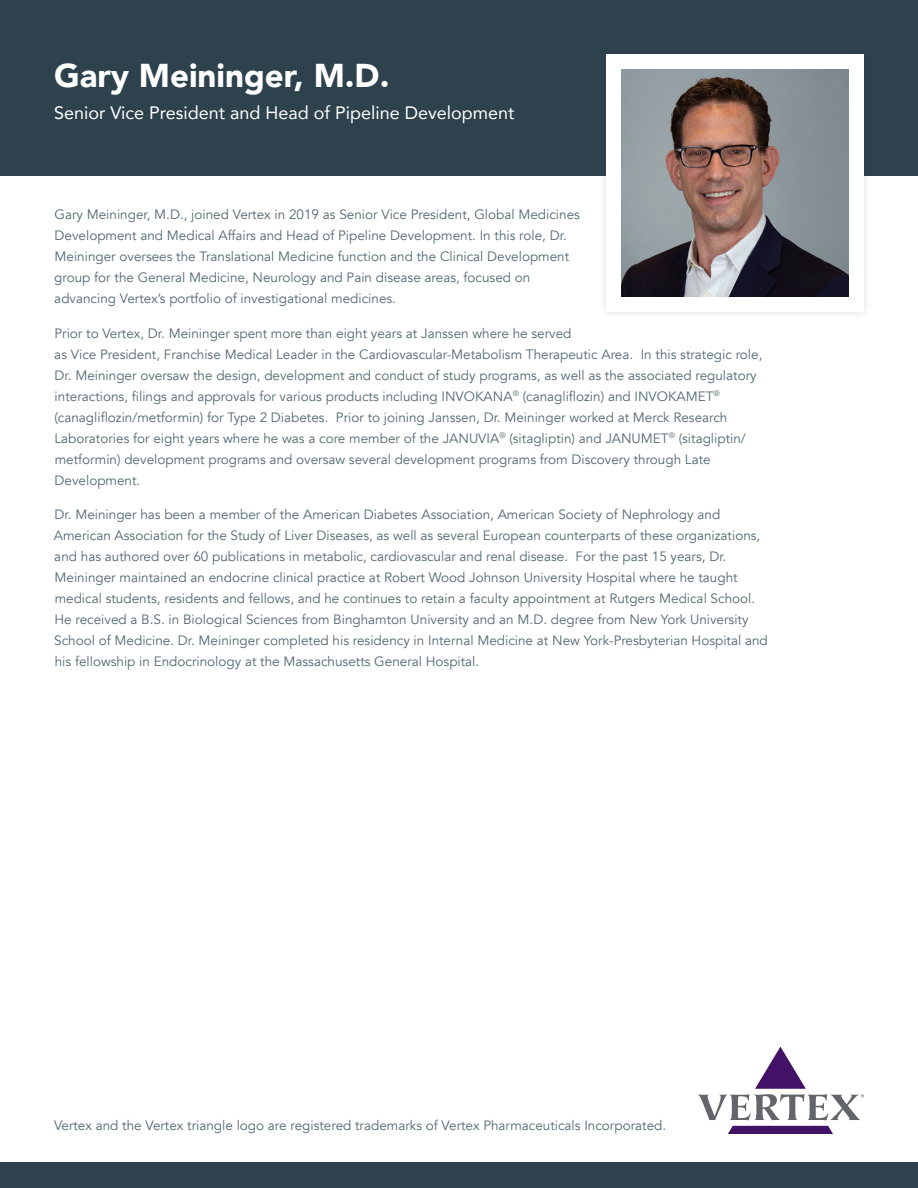
<style>
.page{position:relative;width:918px;height:1188px;background:#fff}
.page>*{position:absolute;margin:0;border:0;box-sizing:border-box;transform-origin:0 0}
.t1{font:900 33px "Avenir";color:#fff}
.t2{font:18px "Avenir";color:#fff}
.Body{font:13.5px/21px "Avenir";color:#526872}
</style>
<div class="page">
<div style="left:0;top:1162px;width:918px;height:26px;background:#2d424d"></div>
<svg style="left:698px;top:1047px;width:166px;height:87px"></svg>
<div style="left:0;top:0;width:918px;height:176px;background:#2d424d"></div>
<div style="left:598px;top:46px;width:274px;height:274px;background:#231f20;opacity:.14"></div>
<img style="left:622px;top:70px;width:226px;height:226px">
<div style="left:606px;top:54px;width:258px;height:258px;border:15px solid #fff"></div>
<p class="t1" style="left:54px;top:47px;width:337px">Gary Meininger, M.D.</p>
<p class="t2" style="left:54px;top:98px;width:462px">Senior Vice President and Head of Pipeline Development</p>
<p class="Body" style="left:54px;top:204px;width:527px">Gary Meininger, M.D., joined Vertex in 2019 as Senior Vice President, Global Medicines Development and Medical Affairs and Head of Pipeline Development. In this role, Dr.<br>Meininger oversees the Translational Medicine function and the Clinical Development group for the General Medicine, Neurology and Pain disease areas, focused on advancing Vertex’s portfolio of investigational medicines.</p>
<p class="Body" style="left:54px;top:323px;width:710px">Prior to Vertex, Dr. Meininger spent more than eight years at Janssen where he served<br>as Vice President, Franchise Medical Leader in the Cardiovascular-Metabolism Therapeutic Area. In this strategic role, Dr. Meininger oversaw the design, development and conduct of study programs, as well as the associated regulatory interactions, filings and approvals for various products including INVOKANA<sup>®</sup> (canagliflozin) and INVOKAMET<sup>® </sup>(canagliflozin/metformin) for Type 2 Diabetes. Prior to joining Janssen, Dr. Meininger worked at Merck Research Laboratories for eight years where he was a core member of the JANUVIA<sup>®</sup> (sitagliptin) and JANUMET<sup>®</sup> (sitagliptin/ metformin) development programs and oversaw several development programs from Discovery through Late Development.</p>
<p class="Body" style="left:54px;top:504px;width:716px">Dr. Meininger has been a member of the American Diabetes Association, American Society of Nephrology and American Association for the Study of Liver Diseases, as well as several European counterparts of these organizations, and has authored over 60 publications in metabolic, cardiovascular and renal disease. For the past 15 years, Dr.<br>Meininger maintained an endocrine clinical practice at Robert Wood Johnson University Hospital where he taught medical students, residents and fellows, and he continues to retain a faculty appointment at Rutgers Medical School.<br>He received a B.S. in Biological Sciences from Binghamton University and an M.D. degree from New York University School of Medicine. Dr. Meininger completed his residency in Internal Medicine at New York-Presbyterian Hospital and his fellowship in Endocrinology at the Massachusetts General Hospital.</p>
<p class="Body" style="left:54px;top:1115px;width:614px">Vertex and the Vertex triangle logo are registered trademarks of Vertex Pharmaceuticals Incorporated.</p>
</div>
